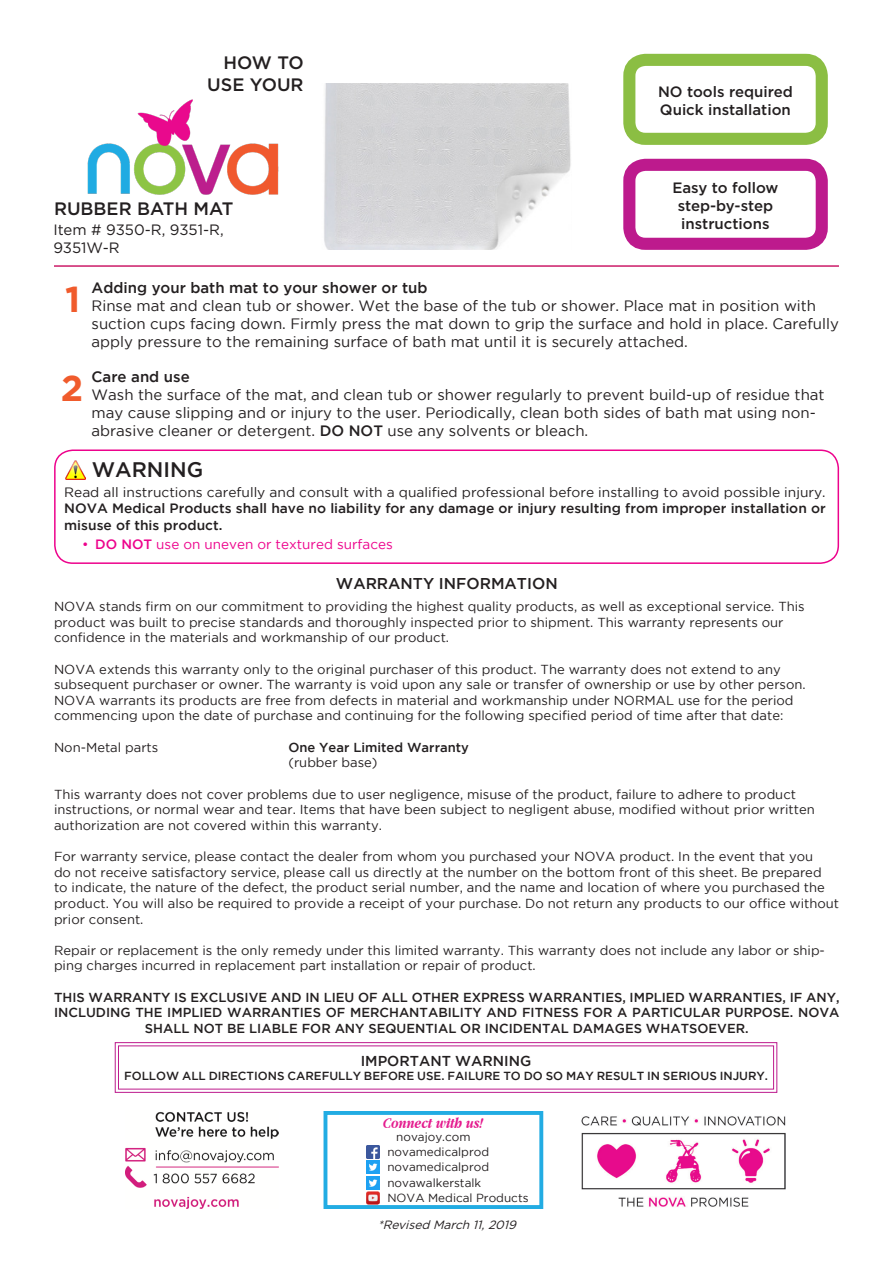
<style>
.page{position:relative;width:893px;height:1263px;background:#fff}
.page>*{position:absolute;margin:0;border:0;box-sizing:border-box;transform-origin:0 0}
.t1{font:700 36px "Gotham";color:#f05b2c}
.t2{font:500 21px "Gotham";color:#231f20}
.t3{font:500 18px/21.6px "Gotham";color:#231f20;text-align:right}
.t4{font:500 15.6px "Gotham";color:#231f20}
.t5{font:italic 700 15.6px "Apple Garamond";color:#e41b8e}
.t6{font:15px/18px "Gotham";color:#231f20}
.t7{font:500 15px "Gotham";color:#231f20}
.t8{font:500 15px "Gotham";color:#231f20}
.t9{font:15px/18px "Gotham";letter-spacing:-.005em;color:#231f20}
.t10{font:500 14.25px "Gotham";color:#231f20}
.t11{font:500 13.5px/16.2px "Gotham";color:#231f20;text-align:justify}
.t12{font:13.5px "Gotham";color:#ed028c}
.t13{font:13.05px/15.6px "Gotham";color:#231f20}
.t14{font:500 13.05px/15.6px "Gotham";color:#231f20;text-align:center}
.t15{font:italic 12px "Gotham";color:#231f20}
.t16{font:500 11.7px "Gotham";color:#231f20}
.t17{font:11.7px "Gotham";color:#231f20}
.s1{font-weight:500}
.s2{font-weight:400}
</style>
<div class="page">
<img style="left:324px;top:84px;width:247px;height:166px">
<img style="left:87px;top:99px;width:192px;height:96px">
<div style="left:623px;top:159px;width:205px;height:91px;border:12px solid #bd1a8d;border-radius:16px"></div>
<div style="left:623px;top:54px;width:205px;height:91px;border:12px solid #8bbe43;border-radius:16px"></div>
<hr style="left:54px;top:265px;width:785px;height:2px;background:#cc1b68">
<div style="left:54px;top:449px;width:785px;height:115px;border:2px solid #ed028c;border-radius:18px"></div>
<img style="left:65px;top:460px;width:21px;height:19px">
<svg style="left:115px;top:1042px;width:662px;height:51px"></svg>
<img style="left:125px;top:1112px;width:154px;height:97px">
<img style="left:582px;top:1116px;width:204px;height:91px">
<svg style="left:323px;top:1111px;width:221px;height:98px"></svg>
<p class="t3" style="left:207px;top:51px;width:98px">HOW TO<br>USE YOUR</p>
<p class="t3" style="left:54px;top:197px;width:181px">RUBBER BATH MAT</p>
<p class="t9" style="left:53px;top:220px;width:172px">Item # 9350-R, 9351-R,<br>9351W-R</p>
<p class="t7" style="left:658px;top:83px;width:136px">NO tools required</p>
<p class="t7" style="left:660px;top:101px;width:132px">Quick installation</p>
<p class="t7" style="left:672px;top:179px;width:108px">Easy to follow</p>
<p class="t7" style="left:678px;top:197px;width:97px">step-by-step</p>
<p class="t7" style="left:681px;top:215px;width:90px">instructions</p>
<p class="t1" style="left:65px;top:278px;width:17px">1</p>
<p class="t1" style="left:61px;top:367px;width:24px">2</p>
<p class="t8" style="left:92px;top:279px;width:338px">Adding your bath mat to your shower or tub</p>
<p class="t6" style="left:92px;top:297px;width:749px">Rinse mat and clean tub or shower. Wet the base of the tub or shower. Place mat in position with suction cups facing down. Firmly press the mat down to grip the surface and hold in place. Carefully apply pressure to the remaining surface of bath mat until it is securely attached.</p>
<p class="t8" style="left:92px;top:368px;width:100px">Care and use</p>
<p class="t6" style="left:92px;top:385px;width:735px">Wash the surface of the mat, and clean tub or shower regularly to prevent build-up of residue that may cause slipping and or injury to the user. Periodically, clean both sides of bath mat using non&shy;abrasive cleaner or detergent. <span class="s1">DO NOT</span> use any solvents or bleach.</p>
<p class="t2" style="left:92px;top:458px;width:113px">WARNING</p>
<p class="t11" style="left:64px;top:484px;width:763px"><span class="s2">Read all instructions carefully and consult with a qualified professional before installing to avoid possible injury.<br></span>NOVA Medical Products shall have no liability for any damage or injury resulting from improper installation or misuse of this product.</p>
<p class="t12" style="left:82px;top:537px;width:312px">• <span class="s1">DO NOT</span> use on uneven or textured surfaces</p>
<p class="t4" style="left:336px;top:574px;width:223px">WARRANTY INFORMATION</p>
<p class="t13" style="left:54px;top:598px;width:752px">NOVA stands firm on our commitment to providing the highest quality products, as well as exceptional service. This product was built to precise standards and thoroughly inspected prior to shipment. This warranty represents our confidence in the materials and workmanship of our product.</p>
<p class="t13" style="left:54px;top:661px;width:753px">NOVA extends this warranty only to the original purchaser of this product. The warranty does not extend to any subsequent purchaser or owner. The warranty is void upon any sale or transfer of ownership or use by other person.<br>NOVA warrants its products are free from defects in material and workmanship under NORMAL use for the period commencing upon the date of purchase and continuing for the following specified period of time after that date:</p>
<p class="t13" style="left:54px;top:739px;width:106px">Non-Metal parts</p>
<p class="t14" style="left:288px;top:739px;width:182px">One Year Limited Warranty</p>
<p class="t13" style="left:288px;top:755px;width:91px">(rubber base)</p>
<p class="t13" style="left:54px;top:786px;width:762px">This warranty does not cover problems due to user negligence, misuse of the product, failure to adhere to product instructions, or normal wear and tear. Items that have been subject to negligent abuse, modified without prior written authorization are not covered within this warranty.</p>
<p class="t13" style="left:54px;top:848px;width:787px">For warranty service, please contact the dealer from whom you purchased your NOVA product. In the event that you<br>do not receive satisfactory service, please call us directly at the number on the bottom front of this sheet. Be prepared<br>to indicate, the nature of the defect, the product serial number, and the name and location of where you purchased the product. You will also be required to provide a receipt of your purchase. Do not return any products to our office without prior consent.</p>
<p class="t13" style="left:54px;top:942px;width:772px">Repair or replacement is the only remedy under this limited warranty. This warranty does not include any labor or ship&shy;ping charges incurred in replacement part installation or repair of product.</p>
<p class="t14" style="left:54px;top:989px;width:787px">THIS WARRANTY IS EXCLUSIVE AND IN LIEU OF ALL OTHER EXPRESS WARRANTIES, IMPLIED WARRANTIES, IF ANY,<br>INCLUDING THE IMPLIED WARRANTIES OF MERCHANTABILITY AND FITNESS FOR A PARTICULAR PURPOSE. NOVA<br>SHALL NOT BE LIABLE FOR ANY SEQUENTIAL OR INCIDENTAL DAMAGES WHATSOEVER.</p>
<p class="t10" style="left:361px;top:1052px;width:172px">IMPORTANT WARNING</p>
<p class="t16" style="left:124px;top:1069px;width:646px">FOLLOW ALL DIRECTIONS CAREFULLY BEFORE USE. FAILURE TO DO SO MAY RESULT IN SERIOUS INJURY.</p>
<p class="t5" style="left:383px;top:1113px;width:102px">Connect with us!</p>
<p class="t17" style="left:396px;top:1130px;width:76px">novajoy.com</p>
<p class="t17" style="left:387px;top:1145px;width:103px">novamedicalprod</p>
<p class="t17" style="left:387px;top:1160px;width:103px">novamedicalprod</p>
<p class="t17" style="left:387px;top:1176px;width:95px">novawalkerstalk</p>
<p class="t17" style="left:387px;top:1191px;width:143px">NOVA Medical Products</p>
<p class="t15" style="left:378px;top:1218px;width:143px">*Revised March 11,2019</p>
</div>
